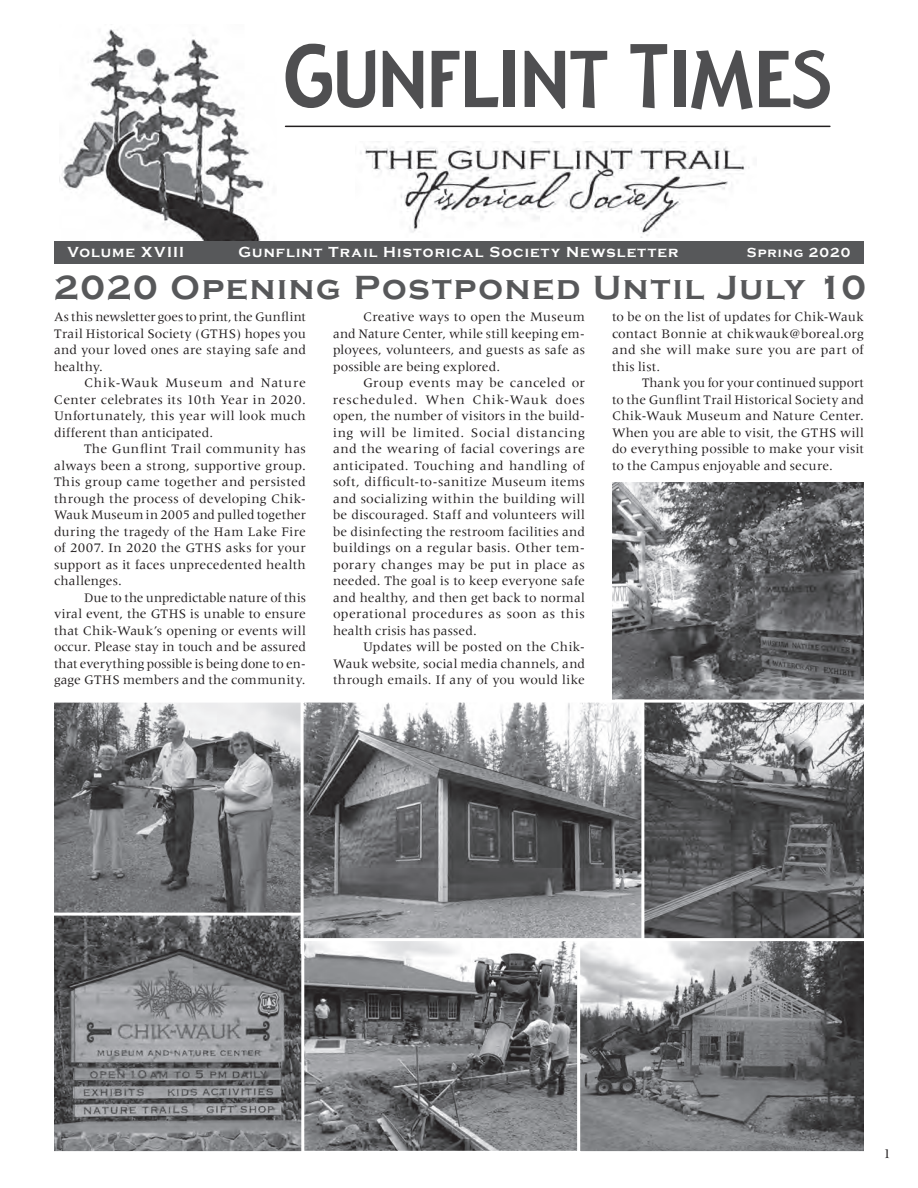
<style>
.page{position:relative;width:918px;height:1188px;background:#fff}
.page>*{position:absolute;margin:0;border:0;box-sizing:border-box;transform-origin:0 0}
.t1{font:700 34.5px "Copperplate Gothic";letter-spacing:.05em;color:#57585a}
.t2{font:700 15px "Copperplate Gothic";letter-spacing:.075em;color:#fff}
.t3{font:13.5px/16.5px "Meridien";letter-spacing:.01em;color:#231f20;text-align:justify}
.t4{font:700 13.5px "Copperplate Gothic";letter-spacing:.08em;color:#fff}
</style>
<div class="page">
<img style="left:55px;top:704px;width:246px;height:446px">
<div style="left:51px;top:905px;width:270px;height:249px;border:3px solid #fff"></div>
<img style="left:61px;top:29px;width:208px;height:212px">
<svg style="left:286px;top:44px;width:89px;height:64px"></svg>
<svg style="left:383px;top:51px;width:40px;height:58px"></svg>
<svg style="left:432px;top:51px;width:27px;height:56px"></svg>
<svg style="left:465px;top:51px;width:33px;height:56px"></svg>
<div style="left:503px;top:51px;width:12px;height:56px;background:#4f4f51"></div>
<svg style="left:525px;top:51px;width:40px;height:58px"></svg>
<svg style="left:571px;top:51px;width:36px;height:57px"></svg>
<svg style="left:630px;top:44px;width:37px;height:64px"></svg>
<div style="left:674px;top:51px;width:11px;height:56px;background:#4f4f51"></div>
<svg style="left:691px;top:50px;width:62px;height:60px"></svg>
<svg style="left:759px;top:50px;width:71px;height:59px"></svg>
<hr style="left:286px;top:126px;width:544px;height:1px;background:#231f20">
<img style="left:360px;top:142px;width:390px;height:95px">
<div style="left:54px;top:241px;width:810px;height:23px;background:#57585a"></div>
<img style="left:612px;top:482px;width:252px;height:218px">
<div style="left:51px;top:700px;width:270px;height:216px;border:3px solid #fff"></div>
<img style="left:644px;top:704px;width:219px;height:234px">
<div style="left:615px;top:700px;width:252px;height:249px;border:3px solid #fff"></div>
<img style="left:305px;top:704px;width:335px;height:234px">
<div style="left:301px;top:700px;width:343px;height:254px;border:3px solid #fff"></div>
<img style="left:305px;top:942px;width:558px;height:208px">
<div style="left:301px;top:938px;width:279px;height:216px;border:3px solid #fff"></div>
<div style="left:577px;top:938px;width:290px;height:216px;border:3px solid #fff"></div>
<p class="t2" style="left:68px;top:244px;width:118px">Volume XVIII</p>
<p class="t2" style="left:238px;top:244px;width:442px">Gunflint Trail Historical Society Newsletter</p>
<p class="t4" style="left:747px;top:245px;width:105px">Spring 2020</p>
<h1 class="t1" style="left:54px;top:268px;width:814px">2020 Opening Postponed Until July 10</h1>
<p class="t3" style="left:54px;top:308px;width:254px">As this newsletter goes to print, the Gunflint Trail Historical Society (GTHS) hopes you and your loved ones are staying safe and healthy.</p>
<p class="t3" style="left:54px;top:374px;width:254px;text-indent:30px">Chik-Wauk Museum and Nature Center celebrates its 10th Year in 2020.<br>Unfortunately, this year will look much different than anticipated.</p>
<p class="t3" style="left:54px;top:440px;width:254px;text-indent:30px">The Gunflint Trail community has always been a strong, supportive group.<br>This group came together and persisted through the process of developing Chik-Wauk Museum in 2005 and pulled together during the tragedy of the Ham Lake Fire of 2007. In 2020 the GTHS asks for your support as it faces unprecedented health challenges.</p>
<p class="t3" style="left:54px;top:589px;width:254px;text-indent:30px">Due to the unpredictable nature of this viral event, the GTHS is unable to ensure that Chik-Wauk’s opening or events will occur. Please stay in touch and be assured that everything possible is being done to en&shy;gage GTHS members and the community.</p>
<p class="t3" style="left:333px;top:308px;width:254px;text-indent:30px">Creative ways to open the Museum and Nature Center, while still keeping em&shy;ployees, volunteers, and guests as safe as possible are being explored.</p>
<p class="t3" style="left:333px;top:374px;width:254px;text-indent:30px">Group events may be canceled or rescheduled. When Chik-Wauk does open, the number of visitors in the build&shy;ing will be limited. Social distancing and the wearing of facial coverings are anticipated. Touching and handling of soft, difficult-to-sanitize Museum items and socializing within the building will be discouraged. Staff and volunteers will be disinfecting the restroom facilities and buildings on a regular basis. Other tem&shy;porary changes may be put in place as needed. The goal is to keep everyone safe and healthy, and then get back to normal operational procedures as soon as this health crisis has passed.</p>
<p class="t3" style="left:333px;top:638px;width:253px;text-indent:30px">Updates will be posted on the Chik-Wauk website, social media channels, and through emails. If any of you would like</p>
<p class="t3" style="left:612px;top:308px;width:253px">to be on the list of updates for Chik-Wauk contact Bonnie at chikwauk@boreal.org and she will make sure you are part of this list.</p>
<p class="t3" style="left:612px;top:374px;width:253px;text-indent:30px">Thank you for your continued support to the Gunflint Trail Historical Society and Chik-Wauk Museum and Nature Center.<br>When you are able to visit, the GTHS will do everything possible to make your visit to the Campus enjoyable and secure.</p>
<p class="t3" style="left:883px;top:1145px;width:9px">1</p>
</div>
